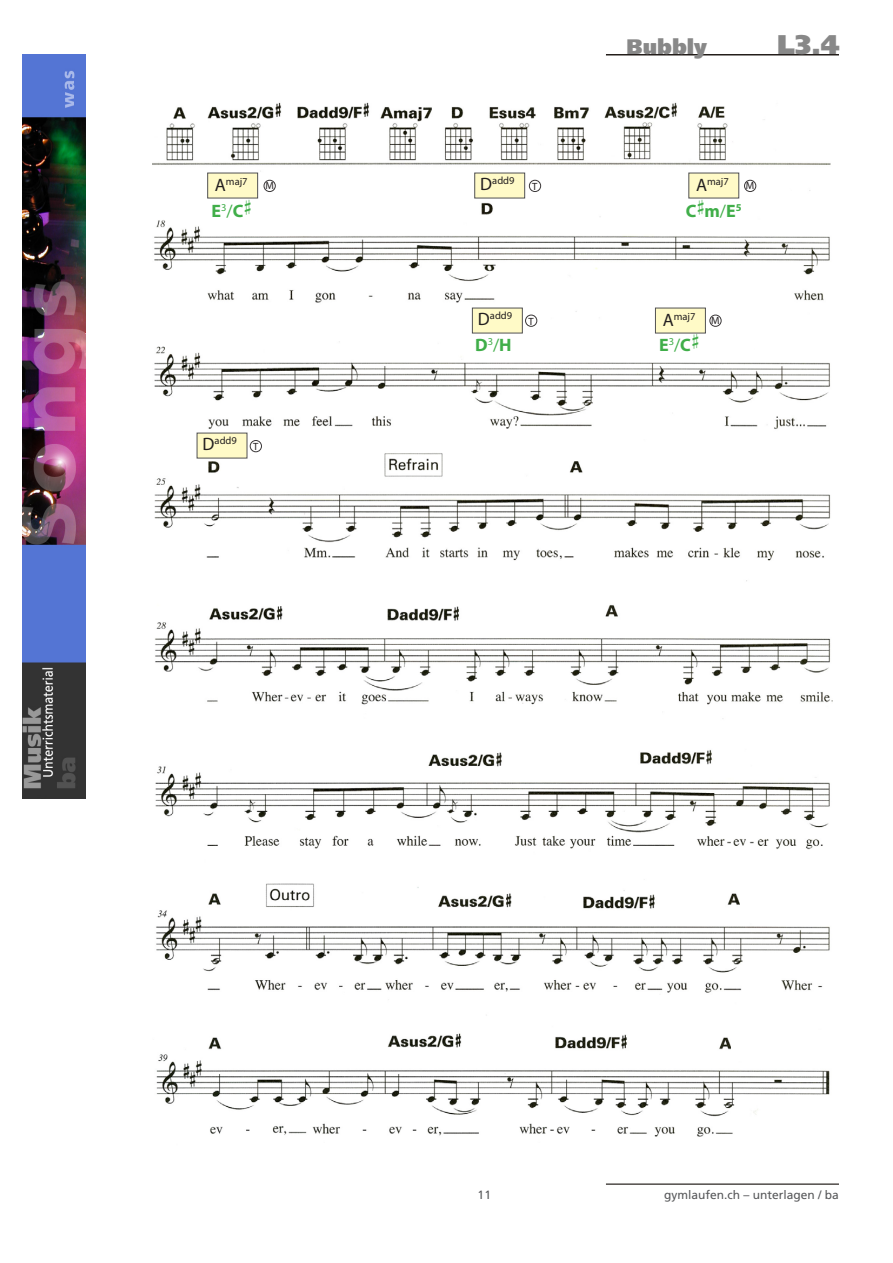
<style>
.page{position:relative;width:893px;height:1263px;background:#fff}
.page>*{position:absolute;margin:0;border:0;box-sizing:border-box;transform-origin:0 0}
.t1{font:900 27px "Frutiger";color:#888}
.t2{font:900 21px "Frutiger";color:#888}
.t3{font:700 18px "Myriad Pro";color:#40ae49}
.t4{font:12px "Frutiger";color:#57585a}
.t5{font:10.5px "Myriad Pro";color:#231f20}
.t6{font:10.5px "Myriad Pro";color:#40ae49}
.s1{font-size:18px}
.s2{font-weight:400}
.s3{font-family:"Opus Chords";font-weight:400}
.s4{font-weight:700;font-size:18px}
</style>
<div class="page">
<img style="left:22px;top:54px;width:63px;height:745px">
<hr style="left:606px;top:54px;width:233px;height:1px;background:#241e1b">
<hr style="left:606px;top:1183px;width:233px;height:2px;background:#241e1b">
<img style="left:152px;top:102px;width:681px;height:1035px">
<div style="left:786px;top:91px;width:107px;height:37px;background:#fff"></div>
<div style="left:184px;top:189px;width:68px;height:30px;background:#fff"></div>
<div style="left:740px;top:882px;width:68px;height:30px;background:#fff"></div>
<div style="left:731px;top:1030px;width:68px;height:30px;background:#fff"></div>
<div style="left:674px;top:324px;width:80px;height:29px;background:#fff"></div>
<div style="left:463px;top:324px;width:68px;height:30px;background:#fff"></div>
<div style="left:661px;top:199px;width:68px;height:30px;background:#fff"></div>
<div style="left:655px;top:308px;width:51px;height:25px;background:#fffac1;border:1px solid #3e3e3f"></div>
<div style="left:688px;top:173px;width:51px;height:25px;background:#fffac1"></div>
<div style="left:207px;top:173px;width:51px;height:25px;background:#fffac1;border:1px solid #3e3e3f"></div>
<div style="left:197px;top:433px;width:50px;height:25px;background:#fffac1"></div>
<div style="left:472px;top:308px;width:51px;height:25px;background:#fffac1;border:1px solid #3e3e3f"></div>
<div style="left:474px;top:173px;width:51px;height:25px;background:#fffac1;border:1px solid #3e3e3f"></div>
<div style="left:709px;top:315px;width:12px;height:12px;border:1px solid #231f20;border-radius:50%"></div>
<div style="left:744px;top:180px;width:12px;height:12px;border:1px solid #231f20;border-radius:50%"></div>
<div style="left:264px;top:180px;width:12px;height:12px;border:1px solid #231f20;border-radius:50%"></div>
<div style="left:250px;top:440px;width:12px;height:12px;border:1px solid #231f20;border-radius:50%"></div>
<div style="left:525px;top:315px;width:12px;height:12px;border:1px solid #231f20;border-radius:50%"></div>
<div style="left:529px;top:180px;width:12px;height:12px;border:1px solid #231f20;border-radius:50%"></div>
<p class="t2" style="left:626px;top:34px;width:82px">Bubbly</p>
<p class="t1" style="left:777px;top:28px;width:64px">L3.4</p>
<p class="t5" style="left:215px;top:175px;width:34px"><span class="s1">A</span>maj7</p>
<p class="t3" style="left:212px;top:199px;width:41px">E<sup>3</sup><span class="s2">/</span>C<span class="s3">#</span></p>
<p class="t5" style="left:480px;top:174px;width:36px"><span class="s1">D</span>add9</p>
<p class="t5" style="left:696px;top:175px;width:34px"><span class="s1">A</span>maj7</p>
<p class="t5" style="left:265px;top:179px;width:10px">M</p>
<p class="t5" style="left:746px;top:179px;width:10px">M</p>
<p class="t5" style="left:532px;top:180px;width:7px">T</p>
<p class="t3" style="left:686px;top:199px;width:57px">C<span class="s3">#</span>m<span class="s2">/</span>E<sup>5</sup></p>
<p class="t5" style="left:478px;top:309px;width:36px"><span class="s1">D</span>add9</p>
<p class="t3" style="left:475px;top:333px;width:14px">D</p>
<p class="t6" style="left:488px;top:334px;width:25px">3<span class="s1">/</span><span class="s4">H</span></p>
<p class="t5" style="left:528px;top:315px;width:7px">T</p>
<p class="t5" style="left:663px;top:310px;width:34px"><span class="s1">A</span>maj7</p>
<p class="t3" style="left:659px;top:333px;width:41px">E<sup>3</sup><span class="s2">/</span>C<span class="s3">#</span></p>
<p class="t5" style="left:711px;top:314px;width:10px">M</p>
<p class="t5" style="left:203px;top:434px;width:36px"><span class="s1">D</span>add9</p>
<p class="t5" style="left:253px;top:440px;width:7px">T</p>
<p class="t4" style="left:478px;top:1187px;width:15px">11</p>
<p class="t4" style="left:664px;top:1187px;width:176px">gymlaufen.ch – unterlagen / ba</p>
</div>
